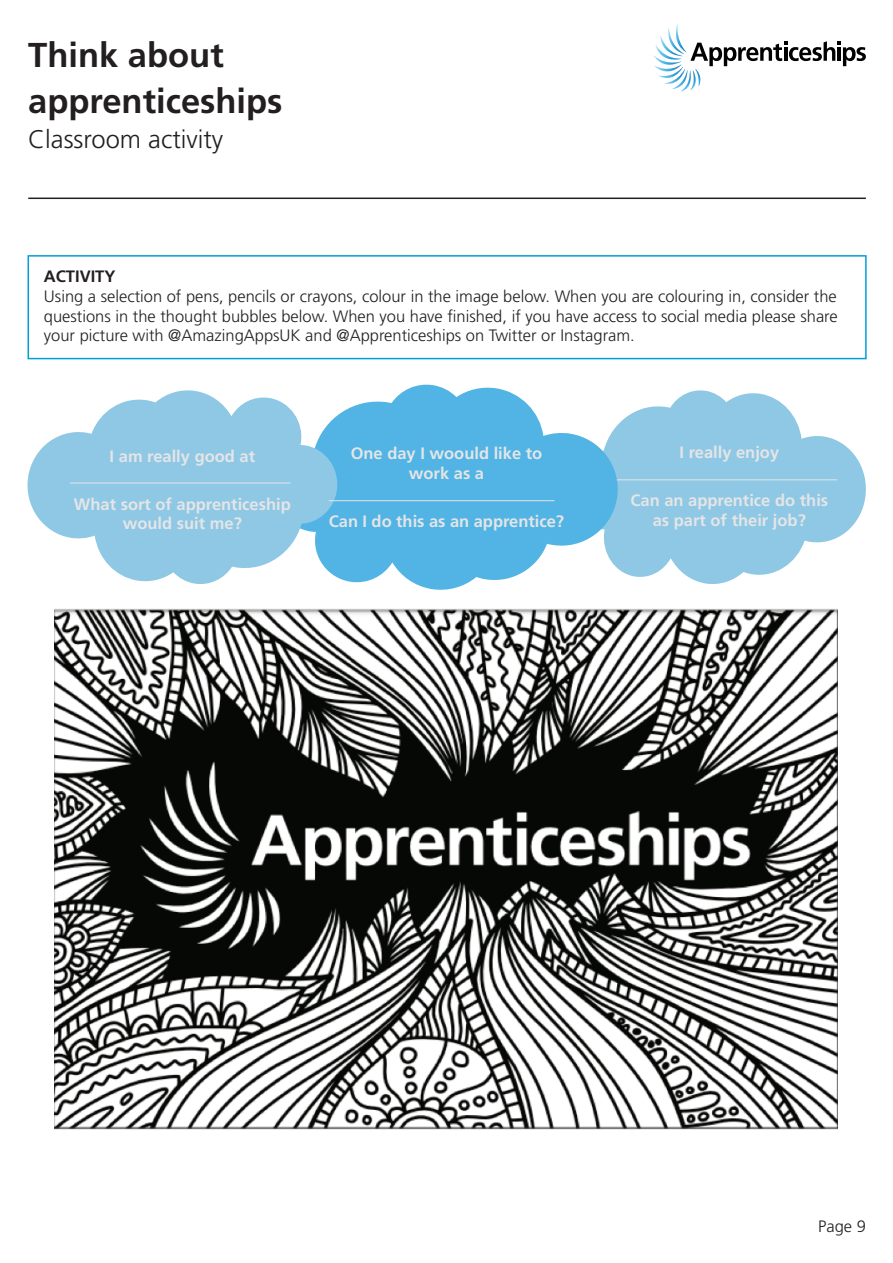
<style>
.page{position:relative;width:893px;height:1263px;background:#fff}
.page>*{position:absolute;margin:0;border:0;box-sizing:border-box;transform-origin:0 0}
.t1{font:700 34.5px/45.6px "Frutiger";color:#231f20}
.t2{font:300 25.5px "Frutiger";color:#231f20}
.t3{font:300 16.5px/19.8px "Frutiger";color:#231f20;text-align:justify}
.t4{font:700 16.5px/19.8px "Frutiger";color:#e4e5e7;text-align:center}
.t5{font:700 16.5px "Frutiger";color:#231f20}
</style>
<div class="page">
<hr style="left:28px;top:198px;width:838px;height:1px;background:#231f20">
<svg style="left:653px;top:23px;width:213px;height:68px"></svg>
<hr style="left:837px;top:47px;width:4px;height:14px;background:#000001">
<div style="left:28px;top:255px;width:839px;height:104px;border:2px solid #009edb"></div>
<img style="left:54px;top:609px;width:784px;height:520px">
<svg style="left:622px;top:390px;width:244px;height:194px;fill:#8fc8e4"></svg>
<svg style="left:340px;top:384px;width:282px;height:206px;fill:#51b4e4"></svg>
<svg style="left:27px;top:390px;width:313px;height:194px;fill:#8fc8e4"></svg>
<hr style="left:70px;top:483px;width:220px;height:1px;background:#e4e5e7">
<hr style="left:617px;top:479px;width:220px;height:1px;background:#e4e5e7">
<hr style="left:329px;top:500px;width:225px;height:1px;background:#e4e5e7">
<h1 class="t1" style="left:28px;top:33px;width:256px">Think about apprenticeships</h1>
<h2 class="t2" style="left:28px;top:125px;width:197px">Classroom activity</h2>
<p class="t5" style="left:44px;top:267px;width:73px">ACTIVITY</p>
<p class="t3" style="left:44px;top:286px;width:795px">Using a selection of pens, pencils or crayons, colour in the image below. When you are colouring in, consider the questions in the thought bubbles below. When you have finished, if you have access to social media please share your picture with @AmazingAppsUK and @Apprenticeships on Twitter or Instagram.</p>
<p class="t4" style="left:110px;top:446px;width:147px">I am really good at</p>
<p class="t4" style="left:74px;top:494px;width:218px">What sort of apprenticeship would suit me?</p>
<p class="t4" style="left:351px;top:444px;width:193px">One day I woould like to work as a</p>
<p class="t4" style="left:329px;top:512px;width:237px">Can I do this as an apprentice?</p>
<p class="t4" style="left:679px;top:443px;width:101px">I really enjoy</p>
<p class="t4" style="left:630px;top:491px;width:199px">Can an apprentice do this as part of their job?</p>
<p class="t3" style="left:818px;top:1217px;width:49px">Page 9</p>
</div>
